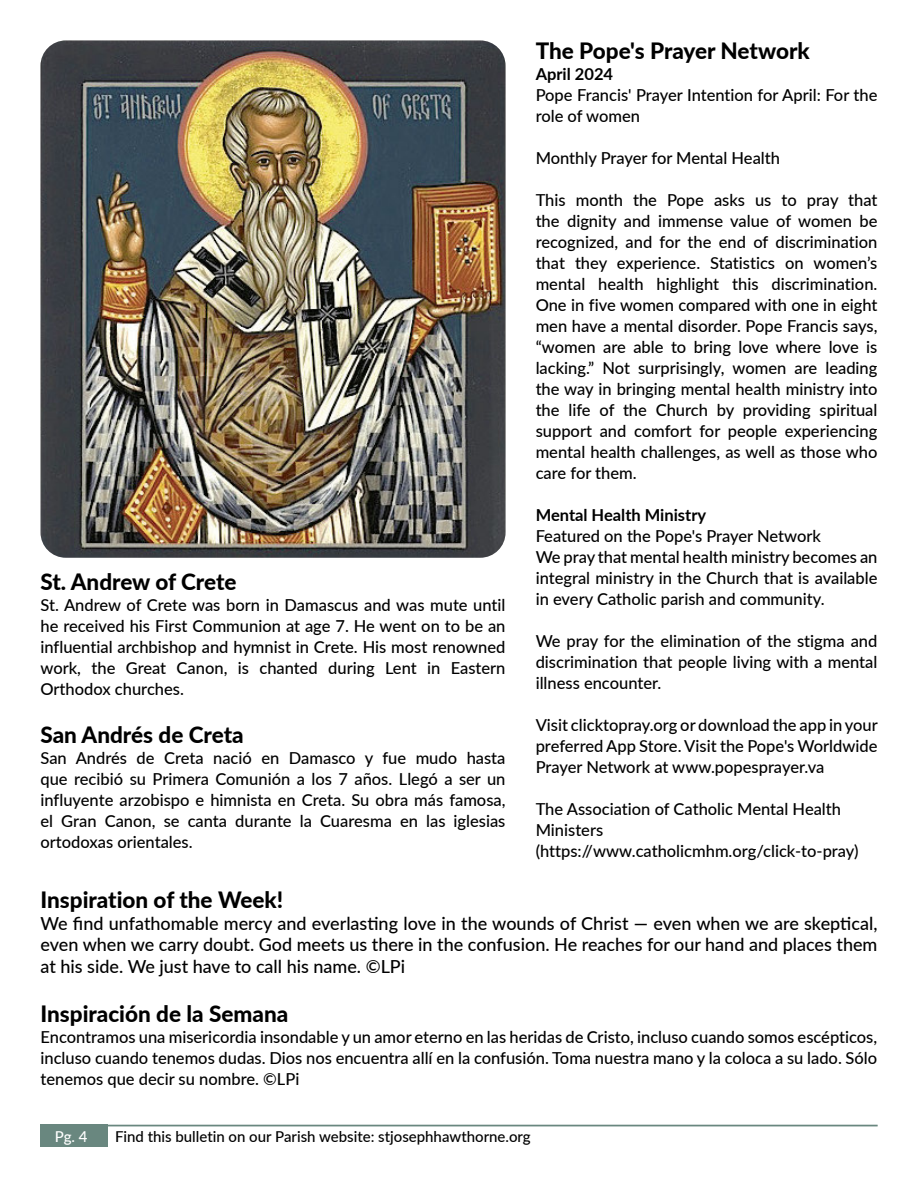
<style>
.page{position:relative;width:918px;height:1188px;background:#fff}
.page>*{position:absolute;margin:0;border:0;box-sizing:border-box;transform-origin:0 0}
.t1{font:800 22.5px "Lato";color:#000}
.t2{font:500 18px/21.6px "Lrbtlp Lato";color:#000}
.t3{font:500 18px "Yrnknn Lato";color:#000}
.t4{font:500 16.5px/21px "Lrbtlp Lato";color:#000;text-align:justify}
.t5{font:700 16.5px "Lato";color:#000}
.t6{font:500 15px "Ngghqx Lato";color:#000}
.t7{font:500 15px "Lrbtlp Lato";color:#fff}
</style>
<div class="page">
<div style="left:41px;top:1125px;width:67px;height:22px;background:#69877f"></div>
<hr style="left:108px;top:1125px;width:770px;height:1px;background:#69877f">
<img style="left:41px;top:40px;width:465px;height:518px">
<h1 class="t1" style="left:41px;top:565px;width:198px">St. Andrew of Crete</h1>
<p class="t4" style="left:41px;top:593px;width:467px">St. Andrew of Crete was born in Damascus and was mute until he received his First Communion at age 7. He went on to be an influential archbishop and hymnist in Crete. His most renowned work, the Great Canon, is chanted during Lent in Eastern Orthodox churches.</p>
<h1 class="t1" style="left:41px;top:718px;width:205px">San Andrés de Creta</h1>
<p class="t4" style="left:41px;top:746px;width:467px">San Andrés de Creta nació en Damasco y fue mudo hasta que recibió su Primera Comunión a los 7 años. Llegó a ser un influyente arzobispo e himnista en Creta. Su obra más famosa, el Gran Canon, se canta durante la Cuaresma en las iglesias ortodoxas orientales.</p>
<h1 class="t1" style="left:536px;top:34px;width:276px">The Pope's Prayer Network</h1>
<p class="t5" style="left:536px;top:61px;width:79px">April 2024</p>
<p class="t4" style="left:536px;top:83px;width:343px">Pope Francis' Prayer Intention for April: For the role of women</p>
<p class="t4" style="left:536px;top:146px;width:246px">Monthly Prayer for Mental Health</p>
<p class="t4" style="left:536px;top:188px;width:343px">This month the Pope asks us to pray that the dignity and immense value of women be recognized, and for the end of discrimination that they experience. Statistics on women’s mental health highlight this discrimination.<br>One in five women compared with one in eight men have a mental disorder. Pope Francis says, “women are able to bring love where love is lacking.” Not surprisingly, women are leading the way in bringing mental health ministry into the life of the Church by providing spiritual support and comfort for people experiencing mental health challenges, as well as those who care for them.</p>
<p class="t5" style="left:536px;top:503px;width:172px">Mental Health Ministry</p>
<p class="t4" style="left:536px;top:524px;width:343px;text-align:left">Featured on the Pope's Prayer Network<br>We pray that mental health ministry becomes an integral ministry in the Church that is available in every Catholic parish and community.</p>
<p class="t4" style="left:536px;top:629px;width:343px">We pray for the elimination of the stigma and discrimination that people living with a mental illness encounter.</p>
<p class="t4" style="left:536px;top:713px;width:344px">Visit clicktopray.org or download the app in your preferred App Store. Visit the Pope's Worldwide Prayer Network at www.popesprayer.va</p>
<p class="t4" style="left:536px;top:797px;width:324px;text-align:left">The Association of Catholic Mental Health<br>Ministers (https://www.catholicmhm.org/click-to-pray)</p>
<h1 class="t1" style="left:41px;top:883px;width:244px">Inspiration of the Week!</h1>
<p class="t3" style="left:41px;top:910px;width:838px">We find unfathomable mercy and everlasting love in the wounds of Christ — even when we are skeptical,</p>
<p class="t2" style="left:41px;top:933px;width:838px">even when we carry doubt. God meets us there in the confusion. He reaches for our hand and places them at his side. We just have to call his name. ©LPi</p>
<h1 class="t1" style="left:41px;top:997px;width:249px">Inspiración de la Semana</h1>
<p class="t4" style="left:41px;top:1025px;width:838px">Encontramos una misericordia insondable y un amor eterno en las heridas de Cristo, incluso cuando somos escépticos, incluso cuando tenemos dudas. Dios nos encuentra allí en la confusión. Toma nuestra mano y la coloca a su lado. Sólo tenemos que decir su nombre. ©LPi</p>
<p class="t7" style="left:55px;top:1126px;width:34px">Pg. 4</p>
<p class="t6" style="left:115px;top:1126px;width:417px">Find this bulletin on our Parish website: stjosephhawthorne.org</p>
</div>
